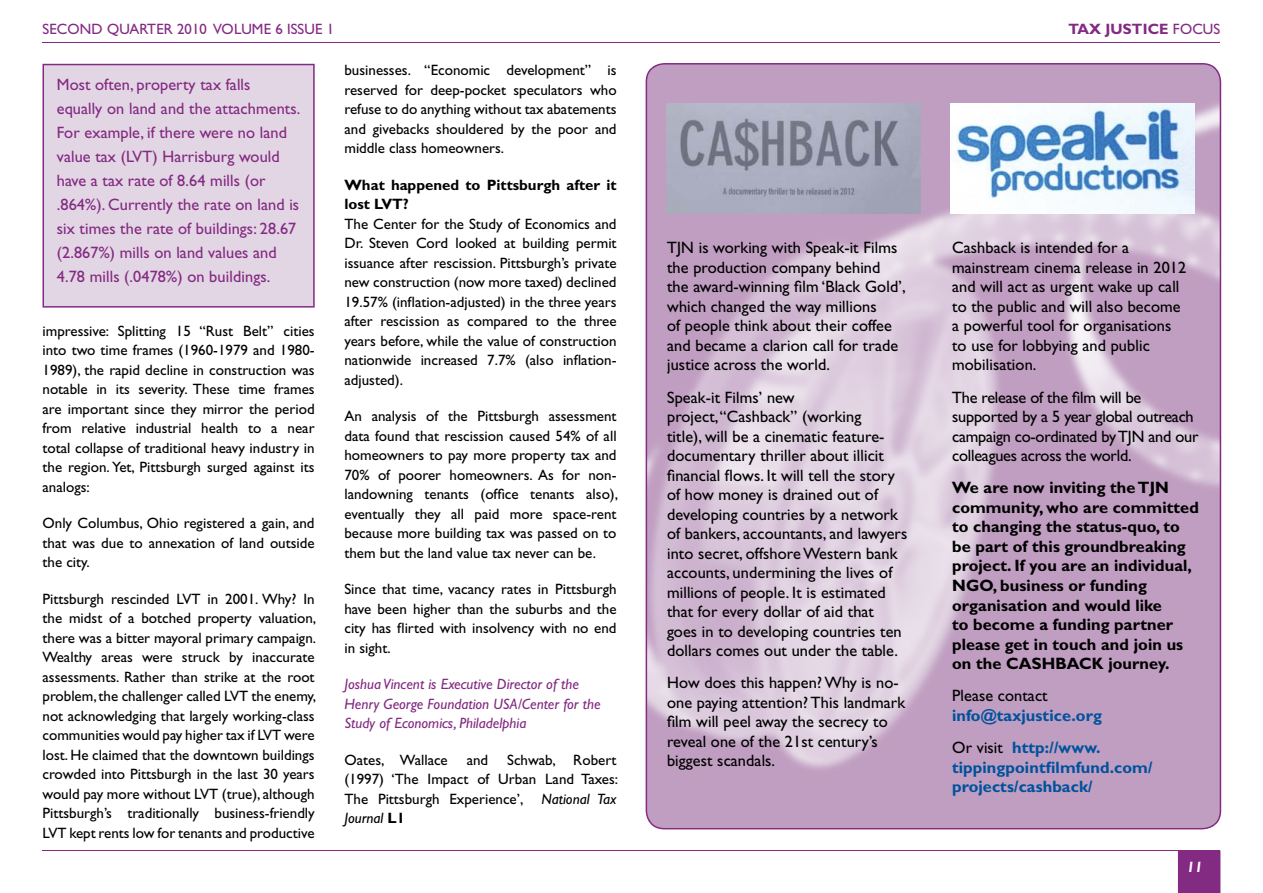
<style>
.page{position:relative;width:1263px;height:893px;background:#fff}
.page>*{position:absolute;margin:0;border:0;box-sizing:border-box;transform-origin:0 0}
.t1{font:16.5px/19.5px "Gill Sans";color:#000}
.t2{font:16.5px/24px "Gill Sans";color:#832a82}
.t3{font:700 16.5px/19.5px "Gill Sans";color:#000}
.t4{font:16.5px/19.5px "Gill Sans";letter-spacing:-.02em;color:#000}
.t5{font:700 16.5px/32.2px "Gill Sans";color:#00529c}
.t6{font:15px/19.5px "Gill Sans";color:#000;text-align:justify}
.t7{font:italic 15px/19.5px "Gill Sans";color:#832a82}
.t8{font:700 15px/19.5px "Gill Sans";color:#000}
.t9{font:15px "Gill Sans";color:#832a82}
.t10{font:700 15px "Gill Sans";color:#832a82}
.t11{font:italic 700 15px "Gill Sans";color:#fff}
.s1{font-weight:400}
.s2{font-style:italic}
.s3{font-weight:700}
.s4{font-weight:400;color:#000}
</style>
<div class="page">
<hr style="left:43px;top:43px;width:1177px;height:1px;background:#832a82">
<hr style="left:43px;top:850px;width:1177px;height:1px;background:#832a82">
<div style="left:1178px;top:851px;width:42px;height:42px;background:#832a82"></div>
<svg style="left:646px;top:63px;width:575px;height:766px;background:#ccb1cd"></svg>
<svg style="left:43px;top:64px;width:272px;height:244px;background:#dccadd"></svg>
<img style="left:951px;top:103px;width:244px;height:110px">
<img style="left:667px;top:103px;width:253px;height:110px">
<p class="t9" style="left:43px;top:20px;width:294px">SECOND QUARTER 2010 VOLUME 6 ISSUE 1</p>
<p class="t10" style="left:1068px;top:20px;width:154px">TAX JUSTICE <span class="s1">FOCUS</span></p>
<p class="t2" style="left:57px;top:73px;width:245px">Most often, property tax falls equally on land and the attachments.<br>For example, if there were no land value tax (LVT) Harrisburg would have a tax rate of 8.64 mills (or .864%). Currently the rate on land is six times the rate of buildings: 28.67 (2.867%) mills on land values and 4.78 mills (.0478%) on buildings.</p>
<p class="t6" style="left:43px;top:321px;width:274px">impressive: Splitting 15 “Rust Belt” cities into two time frames (1960-1979 and 1980- 1989), the rapid decline in construction was notable in its severity. These time frames are important since they mirror the period from relative industrial health to a near total collapse of traditional heavy industry in the region. Yet, Pittsburgh surged against its analogs:</p>
<p class="t6" style="left:43px;top:514px;width:274px">Only Columbus, Ohio registered a gain, and that was due to annexation of land outside the city.</p>
<p class="t6" style="left:43px;top:589px;width:275px">Pittsburgh rescinded LVT in 2001. Why? In the midst of a botched property valuation, there was a bitter mayoral primary campaign.<br>Wealthy areas were struck by inaccurate assessments. Rather than strike at the root problem, the challenger called LVT the enemy, not acknowledging that largely working-class communities would pay higher tax if LVT were lost. He claimed that the downtown buildings crowded into Pittsburgh in the last 30 years would pay more without LVT (true), although Pittsburgh’s traditionally business-friendly LVT kept rents low for tenants and productive</p>
<p class="t6" style="left:344px;top:60px;width:274px">businesses. “Economic development” is reserved for deep-pocket speculators who refuse to do anything without tax abatements and givebacks shouldered by the poor and middle class homeowners.</p>
<p class="t8" style="left:344px;top:175px;width:274px">What happened to Pittsburgh after it lost LVT?</p>
<p class="t6" style="left:344px;top:214px;width:274px">The Center for the Study of Economics and Dr. Steven Cord looked at building permit issuance after rescission. Pittsburgh’s private new construction (now more taxed) declined 19.57% (inflation-adjusted) in the three years after rescission as compared to the three years before, while the value of construction nationwide increased 7.7% (also inflation&shy;adjusted).</p>
<p class="t6" style="left:344px;top:406px;width:275px">An analysis of the Pittsburgh assessment data found that rescission caused 54% of all homeowners to pay more property tax and 70% of poorer homeowners. As for non&shy;landowning tenants (office tenants also), eventually they all paid more space-rent because more building tax was passed on to them but the land value tax never can be.</p>
<p class="t6" style="left:344px;top:579px;width:274px">Since that time, vacancy rates in Pittsburgh have been higher than the suburbs and the city has flirted with insolvency with no end in sight.</p>
<p class="t7" style="left:344px;top:674px;width:258px">Joshua Vincent is Executive Director of the<br>Henry George Foundation USA/Center for the<br>Study of Economics, Philadelphia</p>
<p class="t6" style="left:344px;top:750px;width:105px">Oates, Wallace</p>
<p class="t6" style="left:467px;top:750px;width:23px">and</p>
<p class="t6" style="left:344px;top:750px;width:275px;text-indent:163px">Schwab, Robert (1997) ‘The Impact of Urban Land Taxes:<br>The Pittsburgh Experience’, <span class="s2">National Tax Journal</span> <span class="s3">L1</span></p>
<p class="t1" style="left:667px;top:238px;width:240px">TJN is working with Speak-it Films the production company behind the award-winning film ‘Black Gold’, which changed the way millions<br>of people think about their coffee and became a clarion call for trade justice across the world.</p>
<p class="t1" style="left:667px;top:387px;width:242px">Speak-it Films’ new project,“Cashback” (working<br>title), will be a cinematic feature&shy;documentary thriller about illicit financial flows. It will tell the story of how money is drained out of developing countries by a network of bankers, accountants, and lawyers into secret, offshore Western bank accounts, undermining the lives of millions of people. It is estimated that for every dollar of aid that goes in to developing countries ten dollars comes out under the table.</p>
<p class="t1" style="left:667px;top:673px;width:240px">How does this happen? Why is no&shy;one paying attention? This landmark film will peel away the secrecy to reveal one of the 21st century’s biggest scandals.</p>
<p class="t1" style="left:952px;top:238px;width:236px">Cashback is intended for a mainstream cinema release in 2012 and will act as urgent wake up call to the public and will also become a powerful tool for organisations to use for lobbying and public mobilisation.</p>
<p class="t4" style="left:952px;top:387px;width:248px">The release of the film will be supported by a 5 year global outreach campaign co-ordinated by TJN and our colleagues across the world.</p>
<p class="t3" style="left:952px;top:478px;width:249px">We are now inviting the TJN community, who are committed to changing the status-quo, to be part of this groundbreaking project. If you are an individual,<br>NGO, business or funding organisation and would like<br>to become a funding partner please get in touch and join us on the CASHBACK journey.</p>
<p class="t1" style="left:952px;top:686px;width:97px">Please contact</p>
<p class="t5" style="left:952px;top:699px;width:152px">info@taxjustice.org<br><span class="s4">Or visit</span> http://www.</p>
<p class="t5" style="left:952px;top:757px;width:202px;line-height:19.5px">tippingpointfilmfund.com/ projects/cashback/</p>
<p class="t11" style="left:1187px;top:858px;width:18px">11</p>
</div>
